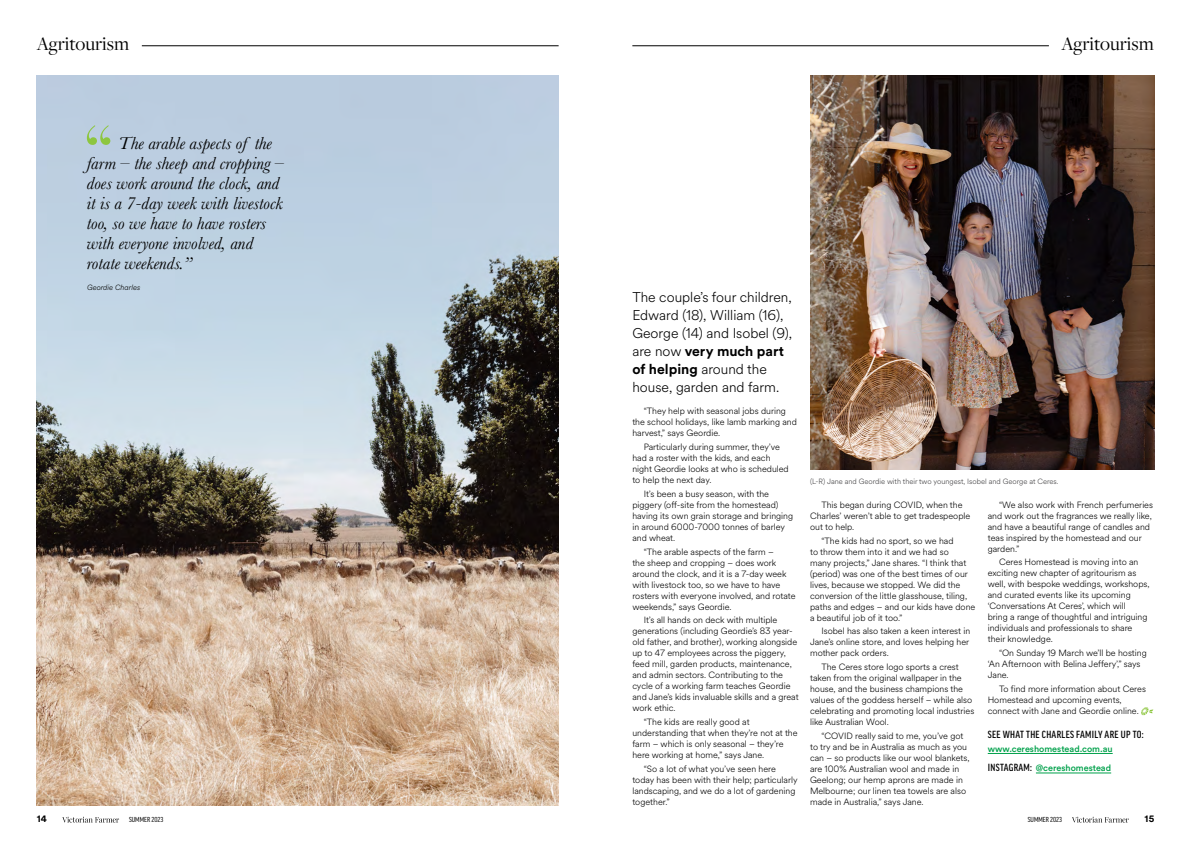
<style>
.page{position:relative;width:1191px;height:842px;background:#fff}
.page>*{position:absolute;margin:0;border:0;box-sizing:border-box;transform-origin:0 0}
.t1{font:20px "Freight Disp Pro";color:#000}
.t2{font:italic 18px/20px "Baskerville";color:#000}
.t3{font:300 14px/18px "Circular Spotify Text";color:#000}
.t4{font:700 14px/18px "Circular Std";color:#000}
.t5{font:500 condensed 10px "Good Pro";letter-spacing:.03em;color:#000}
.t6{font:700 10px "Circular Std";color:#000}
.t7{font:300 9px/11px "Circular Spotify Text";color:#000}
.t8{font:500 9px/19.5px "Circular Std";color:#00a14b}
.t9{font:300 7.5px "Circular Spotify Text";color:#414042}
.t10{font:italic 300 7.5px "Circular Spotify Text";color:#000}
.t11{font:7px "Good Pro Cond News";color:#000}
.s1{font-family:"Circular Spotify Text";font-weight:300}
.s2{font-family:"Good Pro";font-stretch:condensed;font-size:10px;color:#000}
</style>
<div class="page">
<hr style="left:987px;top:753px;width:125px;height:1px;background:#00a14b">
<hr style="left:1036px;top:773px;width:75px;height:1px;background:#00a14b">
<svg style="left:1072px;top:817px;width:56px;height:5px"></svg>
<svg style="left:62px;top:817px;width:57px;height:5px"></svg>
<img style="left:37px;top:75px;width:521px;height:730px">
<hr style="left:632px;top:46px;width:417px;height:1px;background:#000">
<hr style="left:142px;top:46px;width:416px;height:1px;background:#000">
<svg style="left:1141px;top:707px;width:12px;height:8px"></svg>
<img style="left:810px;top:75px;width:344px;height:395px">
<svg style="left:87px;top:125px;width:23px;height:20px"></svg>
<h1 class="t1" style="left:37px;top:31px;width:94px">Agritourism</h1>
<h1 class="t1" style="left:1061px;top:31px;width:94px">Agritourism</h1>
<h2 class="t2" style="left:87px;top:133px;width:199px;text-indent:32px">The arable aspects of the farm – the sheep and cropping – does work around the clock, and it is a 7-day week with livestock too, so we have to have rosters with everyone involved, and rotate weekends.”</h2>
<p class="t10" style="left:87px;top:282px;width:55px">Geordie Charles</p>
<h3 class="t3" style="left:632px;top:288px;width:161px">The couple’s four children,<br>Edward (18), William (16),<br>George (14) and Isobel (9),</h3>
<h3 class="t4" style="left:632px;top:341px;width:153px"><span class="s1">are now</span> very much part of helping <span class="s1">around the</span></h3>
<h3 class="t3" style="left:632px;top:378px;width:148px">house, garden and farm.</h3>
<p class="t7" style="left:632px;top:406px;width:166px;text-indent:11px">“They help with seasonal jobs during the school holidays, like lamb marking and harvest,” says Geordie.</p>
<p class="t7" style="left:632px;top:441px;width:158px;text-indent:11px">Particularly during summer, they’ve had a roster with the kids, and each night Geordie looks at who is scheduled to help the next day.</p>
<p class="t7" style="left:632px;top:488px;width:162px;text-indent:11px">It’s been a busy season, with the piggery (off-site from the homestead) having its own grain storage and bringing in around 6000-7000 tonnes of barley and wheat.</p>
<p class="t7" style="left:632px;top:546px;width:165px;text-indent:11px">“The arable aspects of the farm –<br>the sheep and cropping – does work around the clock, and it is a 7-day week with livestock too, so we have to have rosters with everyone involved, and rotate weekends,” says Geordie.</p>
<p class="t7" style="left:632px;top:615px;width:168px;text-indent:11px">It’s all hands on deck with multiple generations (including Geordie’s 83 year&shy;old father, and brother), working alongside up to 47 employees across the piggery, feed mill, garden products, maintenance, and admin sectors. Contributing to the cycle of a working farm teaches Geordie and Jane’s kids invaluable skills and a great work ethic.</p>
<p class="t7" style="left:632px;top:717px;width:167px;text-indent:11px">“The kids are really good at understanding that when they’re not at the farm – which is only seasonal – they’re here working at home,” says Jane.</p>
<p class="t7" style="left:632px;top:764px;width:167px;text-indent:11px">“So a lot of what you’ve seen here today has been with their help; particularly landscaping, and we do a lot of gardening together.”</p>
<p class="t9" style="left:810px;top:476px;width:250px">(L-R) Jane and Geordie with their two youngest, Isobel and George at Ceres.</p>
<p class="t7" style="left:810px;top:499px;width:162px;text-indent:11px">This began during COVID, when the<br>Charles’ weren’t able to get tradespeople out to help.</p>
<p class="t7" style="left:810px;top:535px;width:167px;text-indent:11px">“The kids had no sport, so we had<br>to throw them into it and we had so<br>many projects,” Jane shares. “I think that (period) was one of the best times of our lives, because we stopped. We did the conversion of the little glasshouse, tiling, paths and edges – and our kids have done a beautiful job of it too.”</p>
<p class="t7" style="left:810px;top:626px;width:162px;text-align:justify;text-indent:11px">Isobel has also taken a keen interest in Jane’s online store, and loves helping her mother pack orders.</p>
<p class="t7" style="left:810px;top:662px;width:166px;text-indent:11px">The Ceres store logo sports a crest taken from the original wallpaper in the house, and the business champions the values of the goddess herself – while also celebrating and promoting local industries like Australian Wool.</p>
<p class="t7" style="left:810px;top:730px;width:161px;text-indent:11px">“COVID really said to me, you’ve got to try and be in Australia as much as you can – so products like our wool blankets, are 100% Australian wool and made in Geelong; our hemp aprons are made in Melbourne; our linen tea towels are also made in Australia,” says Jane.</p>
<p class="t7" style="left:987px;top:499px;width:167px;text-indent:11px">“We also work with French perfumeries and work out the fragrances we really like, and have a beautiful range of candles and teas inspired by the homestead and our garden.”</p>
<p class="t7" style="left:987px;top:557px;width:163px;text-indent:11px">Ceres Homestead is moving into an exciting new chapter of agritourism as well, with bespoke weddings, workshops, and curated events like its upcoming ‘Conversations At Ceres’, which will<br>bring a range of thoughtful and intriguing individuals and professionals to share their knowledge.</p>
<p class="t7" style="left:987px;top:648px;width:160px;text-indent:11px">“On Sunday 19 March we’ll be hosting ‘An Afternoon with Belina Jeffery’,” says<br>Jane.</p>
<p class="t7" style="left:987px;top:684px;width:160px;text-indent:11px">To find more information about Ceres<br>Homestead and upcoming events, connect with Jane and Geordie online.</p>
<p class="t5" style="left:987px;top:729px;width:157px">SEE WHAT THE CHARLES FAMILY ARE UP TO:</p>
<p class="t8" style="left:987px;top:739px;width:126px">www.cereshomestead.com.au<br><span class="s2">INSTAGRAM:</span> @cereshomestead</p>
<p class="t6" style="left:37px;top:812px;width:11px">14</p>
<p class="t11" style="left:129px;top:816px;width:36px">SUMMER 2023</p>
<p class="t11" style="left:1027px;top:816px;width:36px">SUMMER 2023</p>
<p class="t6" style="left:1144px;top:812px;width:11px">15</p>
</div>
